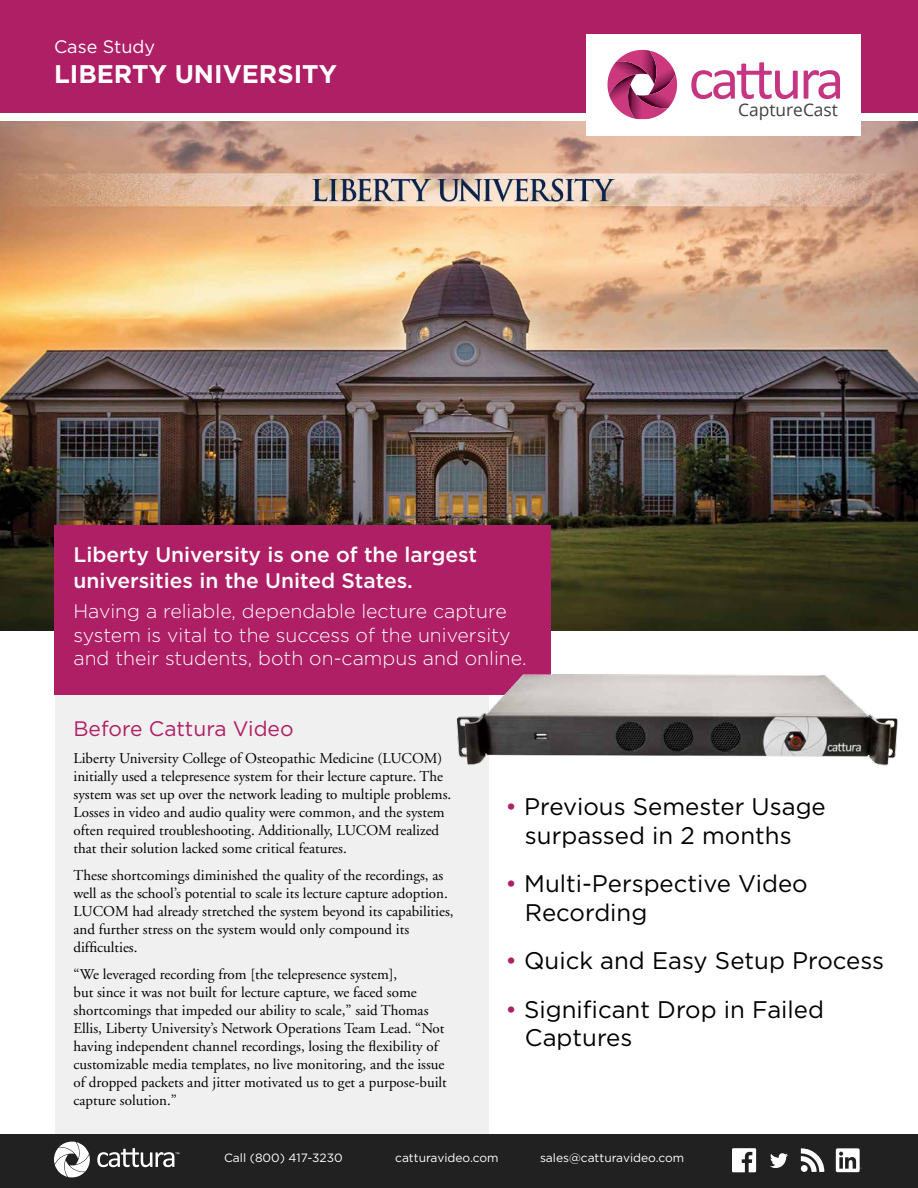
<style>
.page{position:relative;width:918px;height:1188px;background:#fff}
.page>*{position:absolute;margin:0;border:0;box-sizing:border-box;transform-origin:0 0}
.t1{font:700 25.5px "Gotham";color:#fff}
.t2{font:24px/28.8px "Gotham";color:#000}
.t3{font:500 21px/25.5px "Gotham";color:#fff}
.t4{font:21px "Gotham";color:#af1f65}
.t5{font:300 19.5px/23.4px "Gotham";color:#fff}
.t6{font:18px "Gotham";color:#fff}
.t7{font:17.4px "Open Sans";color:#414042}
.t8{font:15px/18px "Adobe Garamond";color:#000}
.t9{font:12px "Gotham";color:#fff}
.s1{color:#af1f65}
</style>
<div class="page">
<div style="left:56px;top:630px;width:433px;height:508px;background:#f0f0f0"></div>
<div style="left:0;top:1134px;width:918px;height:54px;background:#212121"></div>
<svg style="left:801px;top:1148px;width:23px;height:24px"></svg>
<svg style="left:836px;top:1148px;width:26px;height:24px"></svg>
<svg style="left:770px;top:1153px;width:18px;height:15px"></svg>
<svg style="left:732px;top:1148px;width:24px;height:24px"></svg>
<svg style="left:54px;top:1142px;width:125px;height:35px"></svg>
<img style="left:0;top:122px;width:918px;height:509px">
<div style="left:0;top:0;width:918px;height:112px;background:#af1f65"></div>
<div style="left:586px;top:35px;width:275px;height:101px;background:#fff"></div>
<div style="left:54px;top:525px;width:496px;height:169px;background:#af1f65"></div>
<svg style="left:691px;top:62px;width:149px;height:37px"></svg>
<img style="left:608px;top:62px;width:8px;height:33px">
<img style="left:609px;top:74px;width:19px;height:43px">
<img style="left:616px;top:50px;width:35px;height:35px">
<img style="left:648px;top:51px;width:27px;height:23px">
<img style="left:636px;top:74px;width:41px;height:34px">
<img style="left:628px;top:85px;width:40px;height:35px">
<img style="left:419px;top:675px;width:479px;height:91px">
<p class="t6" style="left:54px;top:36px;width:103px">Case Study</p>
<h1 class="t1" style="left:54px;top:59px;width:285px">LIBERTY UNIVERSITY</h1>
<h3 class="t3" style="left:74px;top:541px;width:405px">Liberty University is one of the largest universities in the United States.</h3>
<h3 class="t5" style="left:74px;top:600px;width:455px">Having a reliable, dependable lecture capture system is vital to the success of the university and their students, both on-campus and online.</h3>
<p class="t7" style="left:738px;top:98px;width:101px">CaptureCast</p>
<h3 class="t4" style="left:74px;top:717px;width:222px">Before Cattura Video</h3>
<p class="t8" style="left:74px;top:750px;width:379px">Liberty University College of Osteopathic Medicine (LUCOM) initially used a telepresence system for their lecture capture. The system was set up over the network leading to multiple problems.<br>Losses in video and audio quality were common, and the system often required troubleshooting. Additionally, LUCOM realized that their solution lacked some critical features.</p>
<p class="t8" style="left:74px;top:867px;width:382px">These shortcomings diminished the quality of the recordings, as well as the school’s potential to scale its lecture capture adoption.<br>LUCOM had already stretched the system beyond its capabilities, and further stress on the system would only compound its difficulties.</p>
<p class="t8" style="left:74px;top:966px;width:375px">“We leveraged recording from [the telepresence system],<br>but since it was not built for lecture capture, we faced some shortcomings that impeded our ability to scale,” said Thomas Ellis, Liberty University’s Network Operations Team Lead. “Not having independent channel recordings, losing the flexibility of customizable media templates, no live monitoring, and the issue of dropped packets and jitter motivated us to get a purpose-built capture solution.”</p>
<h2 class="t2" style="left:525px;top:792px;width:302px;text-indent:-19px"><span class="s1">•</span> Previous Semester Usage surpassed in 2 months</h2>
<h2 class="t2" style="left:525px;top:869px;width:284px;text-indent:-19px"><span class="s1">•</span> Multi-Perspective Video<br>Recording</h2>
<h2 class="t2" style="left:506px;top:946px;width:380px"><span class="s1">•</span> Quick and Easy Setup Process</h2>
<h2 class="t2" style="left:525px;top:994px;width:301px;text-indent:-19px"><span class="s1">•</span> Significant Drop in Failed<br>Captures</h2>
<p class="t9" style="left:213px;top:1151px;width:117px">Call (800)417-32 0</p>
<p class="t9" style="left:224px;top:1151px;width:120px">Call (800) 417-3230</p>
<p class="t9" style="left:368px;top:1151px;width:105px">cattur video.com</p>
<p class="t9" style="left:395px;top:1151px;width:264px">catturavideo.com sales@catturavideo.com</p>
<p class="t9" style="left:540px;top:1151px;width:146px">sales@catturavideo.com</p>
</div>
